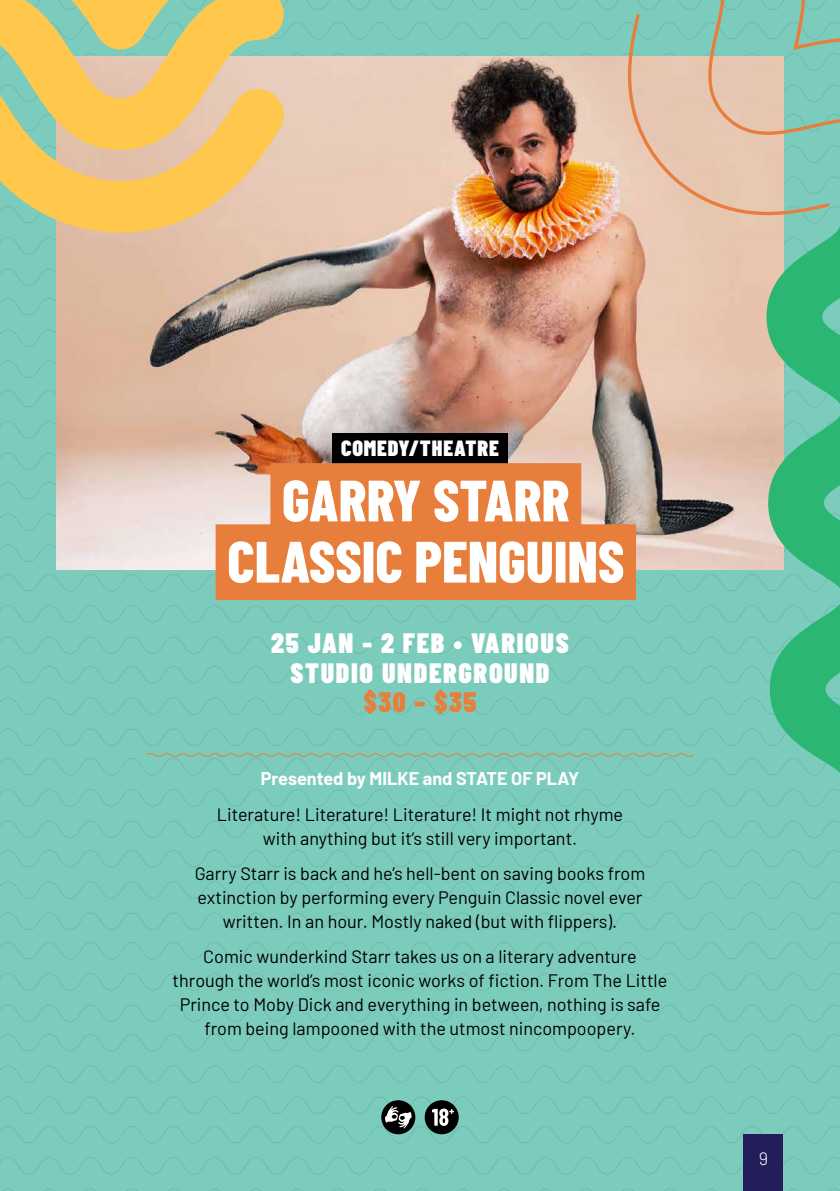
<style>
.page{position:relative;width:840px;height:1191px;background:#fff}
.page>*{position:absolute;margin:0;border:0;box-sizing:border-box;transform-origin:0 0}
.t1{font:800 58.2px/61.2px "Barlow Condensed";color:#fff;text-align:center}
.t2{font:900 28px/29.4px "Barlow Condensed";letter-spacing:.06em;color:#fff;text-align:center}
.t3{font:900 28px "Barlow Condensed";color:#e77e3c}
.t4{font:900 22px "Barlow Condensed";letter-spacing:.04em;color:#fff}
.t5{font:18px/24px "Barlow";color:#000;text-align:center}
.t6{font:700 18px "Barlow";color:#fff}
.t7{font:300 18px "Barlow";color:#fff}
</style>
<div class="page">
<div style="left:0;top:0;width:839px;height:1191px;background:#7cccbd"></div>
<img style="left:57px;top:57px;width:725px;height:512px">
<svg style="left:146px;top:753px;width:548px;height:4px"></svg>
<div style="left:381px;top:1100px;width:34px;height:34px;background:#000;border-radius:50%"></div>
<svg style="left:384px;top:1105px;width:28px;height:23px"></svg>
<div style="left:424px;top:1100px;width:34px;height:34px;background:#000;border-radius:50%"></div>
<svg style="left:432px;top:1108px;width:22px;height:17px"></svg>
<div style="left:332px;top:433px;width:175px;height:31px;background:#000"></div>
<svg style="left:765px;top:223px;width:74px;height:552px;fill:#2bb673"></svg>
<div style="left:270px;top:463px;width:311px;height:76px;background:#e77e3c"></div>
<div style="left:215px;top:524px;width:420px;height:76px;background:#e77e3c"></div>
<svg style="left:627px;top:14px;width:201px;height:202px;fill:#e6c7b2"></svg>
<svg style="left:700px;top:0;width:139px;height:142px"></svg>
<svg style="left:0;top:85px;width:287px;height:147px;background:#ebc578"></svg>
<svg style="left:0;top:0;width:283px;height:150px;fill:#ffc74b"></svg>
<div style="left:743px;top:1134px;width:39px;height:57px;background:#231e5b"></div>
<p class="t4" style="left:341px;top:432px;width:159px">COMEDY/THEATRE</p>
<h1 class="t1" style="left:227px;top:467px;width:398px">GARRY STARR<br>CLASSIC PENGUINS</h1>
<h2 class="t2" style="left:271px;top:627px;width:299px">25 JAN - 2 FEB • VARIOUS<br>STUDIO UNDERGROUND</h2>
<h2 class="t3" style="left:363px;top:682px;width:114px">$30 – $35</h2>
<p class="t6" style="left:261px;top:765px;width:319px">Presented by MILKE and STATE OF PLAY</p>
<p class="t5" style="left:217px;top:801px;width:407px">Literature! Literature! Literature! It might not rhyme with anything but it’s still very important.</p>
<p class="t5" style="left:194px;top:860px;width:452px">Garry Starr is back and he’s hell-bent on saving books from extinction by performing every Penguin Classic novel ever written. In an hour. Mostly naked (but with flippers).</p>
<p class="t5" style="left:172px;top:943px;width:496px">Comic wunderkind Starr takes us on a literary adventure through the world’s most iconic works of fiction. From The Little Prince to Moby Dick and everything in between, nothing is safe from being lampooned with the utmost nincompoopery.</p>
<p class="t7" style="left:758px;top:1146px;width:11px">9</p>
</div>
